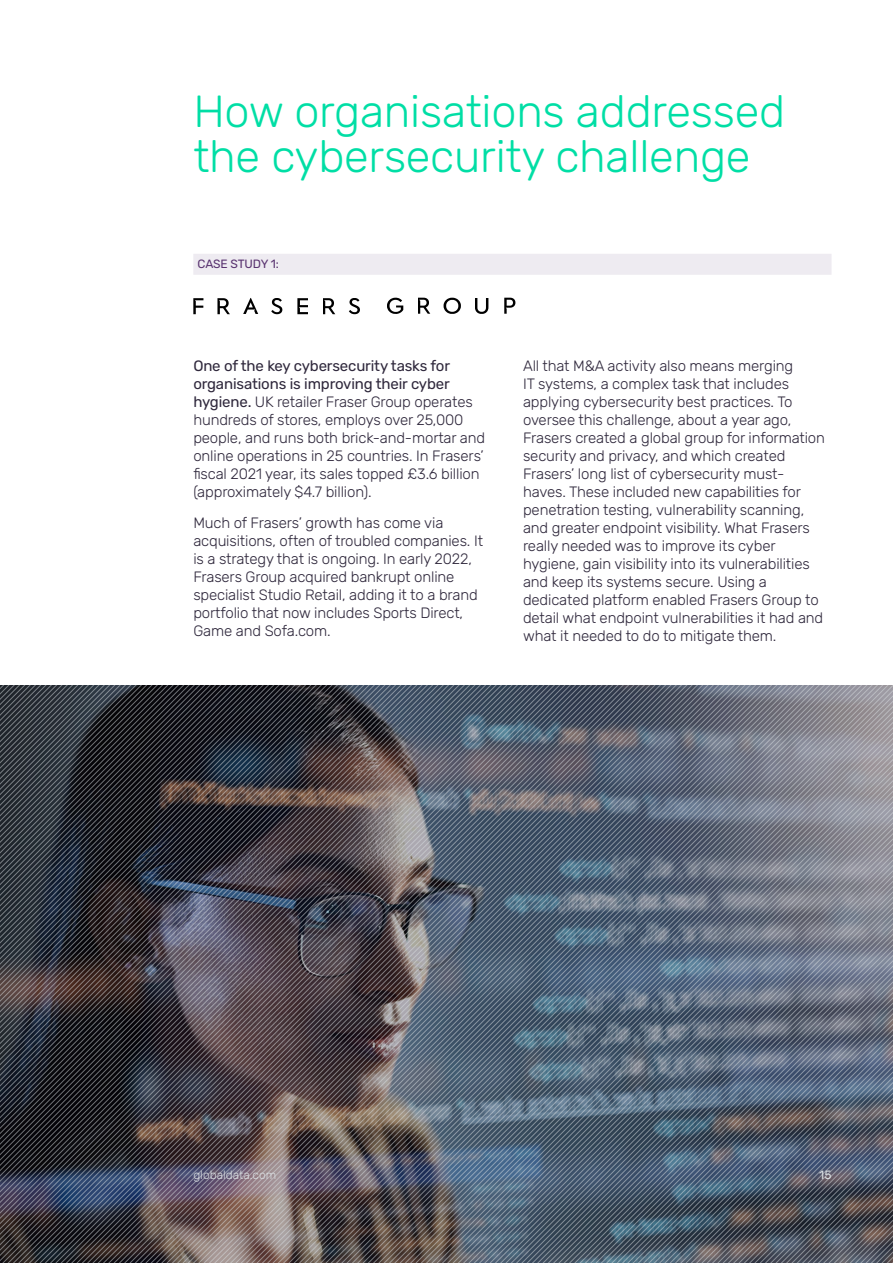
<style>
.page{position:relative;width:893px;height:1263px;background:#fff}
.page>*{position:absolute;margin:0;border:0;box-sizing:border-box;transform-origin:0 0}
.t1{font:300 45px/45px "Rubik";letter-spacing:-.005em;color:#00dea5}
.t2{font:300 15px/18px "Rubik";letter-spacing:-.01em;color:#2f283c}
.t3{font:300 12px "Rubik";color:#dadfe2}
.t4{font:12px "Rubik";letter-spacing:-.015em;color:#593370}
.t5{font:12px "Rubik";color:#dadfe2}
.s1{font-weight:400}
</style>
<div class="page">
<img style="left:0;top:685px;width:893px;height:578px">
<div style="left:193px;top:254px;width:638px;height:21px;background:#eeebf1"></div>
<svg style="left:418px;top:298px;width:12px;height:16px"></svg>
<svg style="left:387px;top:298px;width:16px;height:16px"></svg>
<svg style="left:475px;top:298px;width:13px;height:16px"></svg>
<svg style="left:444px;top:298px;width:17px;height:16px"></svg>
<svg style="left:504px;top:298px;width:11px;height:16px"></svg>
<svg style="left:349px;top:298px;width:11px;height:16px"></svg>
<svg style="left:271px;top:298px;width:11px;height:16px"></svg>
<svg style="left:193px;top:298px;width:10px;height:16px"></svg>
<svg style="left:217px;top:298px;width:13px;height:16px"></svg>
<svg style="left:297px;top:298px;width:11px;height:16px"></svg>
<svg style="left:323px;top:298px;width:12px;height:16px"></svg>
<svg style="left:243px;top:298px;width:15px;height:16px"></svg>
<h1 class="t1" style="left:193px;top:90px;width:593px">How organisations addressed the cybersecurity challenge</h1>
<p class="t4" style="left:198px;top:258px;width:83px">CASE STUDY 1:</p>
<p class="t2" style="left:193px;top:358px;width:293px"><span class="s1">One of the key cybersecurity tasks for organisations is improving their cyber hygiene.</span> UK retailer Fraser Group operates hundreds of stores, employs over 25,000 people, and runs both brick-and-mortar and online operations in 25 countries. In Frasers’ fiscal 2021 year, its sales topped £3.6 billion (approximately $4.7 billion).</p>
<p class="t2" style="left:193px;top:514px;width:291px">Much of Frasers’ growth has come via acquisitions, often of troubled companies. It is a strategy that is ongoing. In early 2022, Frasers Group acquired bankrupt online specialist Studio Retail, adding it to a brand portfolio that now includes Sports Direct, Game and Sofa.com.</p>
<p class="t2" style="left:523px;top:358px;width:303px">All that M&amp;A activity also means merging<br>IT systems, a complex task that includes applying cybersecurity best practices. To oversee this challenge, about a year ago, Frasers created a global group for information security and privacy, and which created Frasers’ long list of cybersecurity must&shy;haves. These included new capabilities for penetration testing, vulnerability scanning, and greater endpoint visibility. What Frasers really needed was to improve its cyber hygiene, gain visibility into its vulnerabilities and keep its systems secure. Using a dedicated platform enabled Frasers Group to detail what endpoint vulnerabilities it had and what it needed to do to mitigate them.</p>
<p class="t3" style="left:193px;top:1168px;width:84px">globaldata.com</p>
<p class="t5" style="left:819px;top:1168px;width:14px">15</p>
</div>
